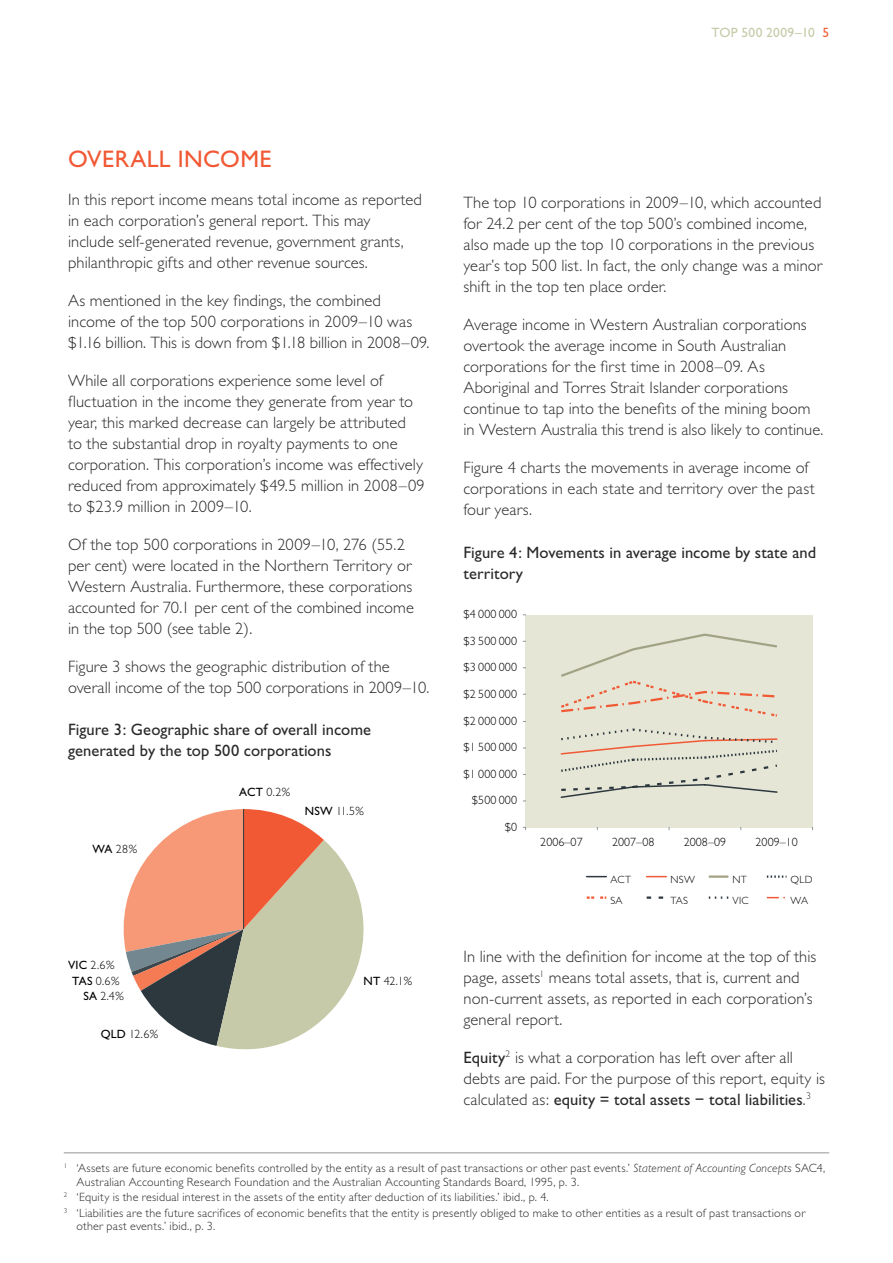
<style>
.page{position:relative;width:893px;height:1263px;background:#fff}
.page>*{position:absolute;margin:0;border:0;box-sizing:border-box;transform-origin:0 0}
.t1{font:24px "Gill Sans";letter-spacing:.02em;color:#f15834}
.t2{font:300 16.5px/21px "Gill Sans";letter-spacing:.005em;color:#29292a}
.t3{font:16.5px/21px "Gill Sans";letter-spacing:.005em;color:#29292a}
.t4{font:13.5px "Gill Sans";letter-spacing:.015em;color:#c7caa8}
.t5{font:300 12px/13.5px "Gill Sans";letter-spacing:.02em;color:#29292a}
.t6{font:300 12px "Gill Sans";letter-spacing:.005em;color:#000}
.t7{font:300 10.5px "Gill Sans";letter-spacing:.03em;color:#010101}
.s1{color:#f2613b}
.s2{font-weight:400}
.s3{font-style:italic}
</style>
<div class="page">
<svg style="left:123px;top:809px;width:241px;height:240px"></svg>
<div style="left:526px;top:615px;width:287px;height:212px;background:#e5e6d6"></div>
<svg style="left:560px;top:728px;width:218px;height:70px"></svg>
<svg style="left:561px;top:633px;width:216px;height:84px"></svg>
<svg style="left:587px;top:876px;width:19px;height:1px"></svg>
<svg style="left:647px;top:876px;width:19px;height:1px"></svg>
<hr style="left:709px;top:875px;width:19px;height:3px;background:#a2a284">
<svg style="left:767px;top:875px;width:19px;height:3px"></svg>
<svg style="left:587px;top:896px;width:19px;height:3px"></svg>
<svg style="left:647px;top:896px;width:17px;height:3px"></svg>
<svg style="left:709px;top:896px;width:19px;height:3px"></svg>
<svg style="left:767px;top:897px;width:18px;height:1px"></svg>
<hr style="left:64px;top:1152px;width:765px;height:1px;background:#939598">
<p class="t4" style="left:712px;top:25px;width:119px">TOP 500 2009–10 <span class="s1">5</span></p>
<h1 class="t1" style="left:68px;top:145px;width:154px">Overall incom</h1>
<h1 class="t1" style="left:260px;top:145px;width:13px">e</h1>
<p class="t2" style="left:68px;top:189px;width:355px">In this report income means total income as reported in each corporation’s general report. This may<br>include self-generated revenue, government grants, philanthropic gifts and other revenue sources.</p>
<p class="t2" style="left:68px;top:290px;width:363px">As mentioned in the key findings, the combined income of the top 500 corporations in 2009–10 was $1.16 billion. This is down from $1.18 billion in 2008–09.</p>
<p class="t2" style="left:68px;top:370px;width:358px">While all corporations experience some level of fluctuation in the income they generate from year to year, this marked decrease can largely be attributed<br>to the substantial drop in royalty payments to one corporation. This corporation’s income was effectively reduced from approximately $49.5 million in 2008–09 to $23.9 million in 2009–10.</p>
<p class="t2" style="left:68px;top:534px;width:347px">Of the top 500 corporations in 2009–10, 276 (55.2 per cent) were located in the Northern Territory or Western Australia. Furthermore, these corporations accounted for 70.1 per cent of the combined income in the top 500 (see table 2).</p>
<p class="t2" style="left:68px;top:656px;width:363px">Figure 3 shows the geographic distribution of the overall income of the top 500 corporations in 2009–10.</p>
<p class="t3" style="left:68px;top:719px;width:305px">Figure 3: Geographic share of overall income generated by the top 500 corporations</p>
<p class="t6" style="left:92px;top:842px;width:46px"><span class="s2">WA</span> 28%</p>
<p class="t6" style="left:68px;top:958px;width:48px"><span class="s2">VIC</span> 2.6%</p>
<p class="t6" style="left:72px;top:974px;width:49px"><span class="s2">TAS</span> 0.6%</p>
<p class="t6" style="left:83px;top:990px;width:42px"><span class="s2">SA</span> 2.4%</p>
<p class="t6" style="left:101px;top:1027px;width:59px"><span class="s2">QLD</span> 12.6%</p>
<p class="t6" style="left:239px;top:785px;width:53px"><span class="s2">ACT</span> 0.2%</p>
<p class="t6" style="left:305px;top:804px;width:61px"><span class="s2">NSW</span> 11.5%</p>
<p class="t6" style="left:364px;top:974px;width:50px"><span class="s2">NT</span> 42.1%</p>
<p class="t2" style="left:463px;top:192px;width:360px">The top 10 corporations in 2009–10, which accounted for 24.2 per cent of the top 500’s combined income, also made up the top 10 corporations in the previous year’s top 500 list. In fact, the only change was a minor shift in the top ten place order.</p>
<p class="t2" style="left:463px;top:314px;width:361px">Average income in Western Australian corporations overtook the average income in South Australian corporations for the first time in 2008–09. As Aboriginal and Torres Strait Islander corporations continue to tap into the benefits of the mining boom in Western Australia this trend is also likely to continue.</p>
<p class="t2" style="left:463px;top:457px;width:353px">Figure 4 charts the movements in average income of corporations in each state and territory over the past four years.</p>
<p class="t3" style="left:463px;top:542px;width:354px">Figure 4: Movements in average income by state and territory</p>
<p class="t6" style="left:463px;top:607px;width:55px">$4 000 000</p>
<p class="t6" style="left:463px;top:634px;width:55px">$3 500 000</p>
<p class="t6" style="left:463px;top:661px;width:55px">$3 000 000</p>
<p class="t6" style="left:463px;top:687px;width:55px">$2 500 000</p>
<p class="t6" style="left:463px;top:714px;width:55px">$2 000 000</p>
<p class="t6" style="left:463px;top:740px;width:55px">$1 500 000</p>
<p class="t6" style="left:463px;top:767px;width:55px">$1 000 000</p>
<p class="t6" style="left:472px;top:794px;width:47px">$500 000</p>
<p class="t6" style="left:505px;top:820px;width:14px">$0</p>
<p class="t6" style="left:540px;top:835px;width:44px">2006–07</p>
<p class="t6" style="left:612px;top:835px;width:44px">2007–08</p>
<p class="t6" style="left:684px;top:835px;width:44px">2008–09</p>
<p class="t6" style="left:755px;top:835px;width:44px">2009–10</p>
<p class="t7" style="left:610px;top:874px;width:22px">ACT</p>
<p class="t7" style="left:670px;top:874px;width:26px">NSW</p>
<p class="t7" style="left:732px;top:874px;width:16px">NT</p>
<p class="t7" style="left:790px;top:874px;width:24px">QLD</p>
<p class="t7" style="left:610px;top:895px;width:14px">SA</p>
<p class="t7" style="left:670px;top:895px;width:19px">TAS</p>
<p class="t7" style="left:732px;top:895px;width:18px">VIC</p>
<p class="t7" style="left:791px;top:895px;width:19px">WA</p>
<p class="t2" style="left:463px;top:946px;width:354px">In line with the definition for income at the top of this page, assets<sup>1</sup> means total assets, that is, current and non-current assets, as reported in each corporation’s general report.</p>
<p class="t2" style="left:463px;top:1047px;width:363px"><span class="s2">Equity</span><sup>2</sup> is what a corporation has left over after all debts are paid. For the purpose of this report, equity is calculated as: <span class="s2">equity = total assets − total liabilities</span>.<sup>3</sup></p>
<p class="t5" style="left:77px;top:1161px;width:750px;text-indent:-13px"><sup>1</sup> ‘Assets are future economic benefits controlled by the entity as a result of past transactions or other past events.’ <span class="s3">Statement of Accounting Concepts</span> SAC4,<br>Australian Accounting Research Foundation and the Australian Accounting Standards Board, 1995, p. 3.</p>
<p class="t5" style="left:64px;top:1189px;width:743px;line-height:15.6px"><sup>2</sup> ‘Equity is the residual interest in the assets of the entity after deduction of its liabilities.’ ibid., p. 4.<br><sup>3</sup> ‘Liabilities are the future sacrifices of economic benefits that the entity is presently obliged to make to other entities as a result of past transactions or</p>
<p class="t5" style="left:77px;top:1220px;width:140px">other past events.’ ibid., p. 3.</p>
</div>
